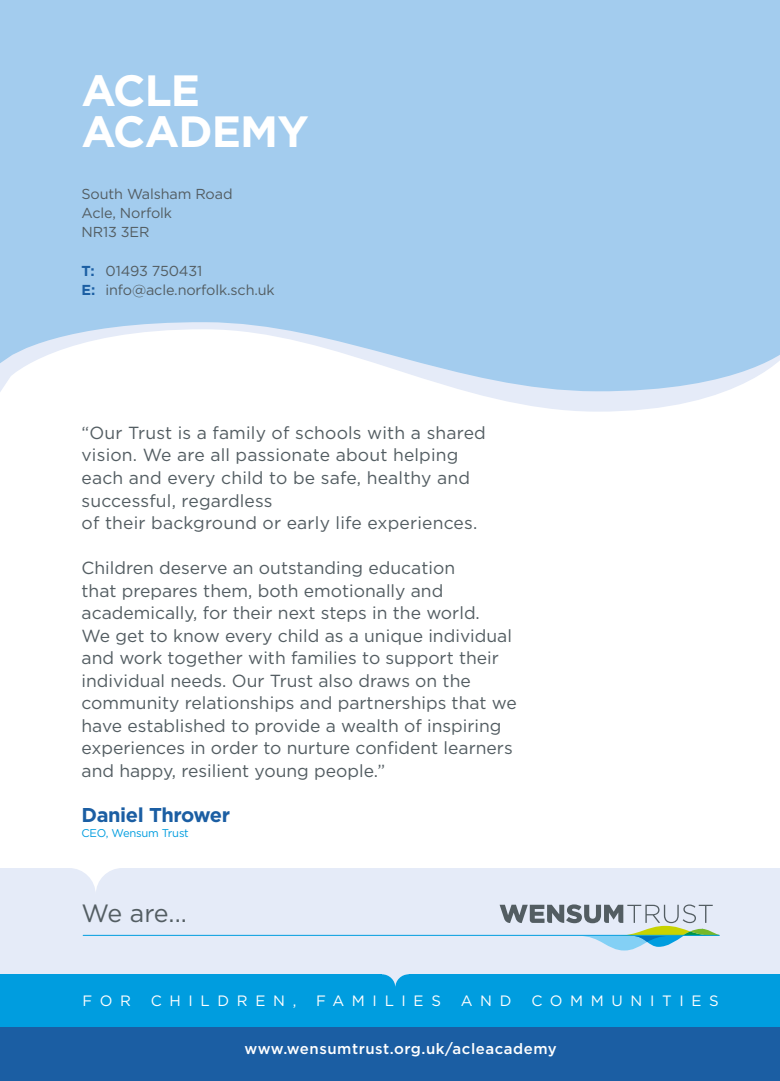
<style>
.page{position:relative;width:780px;height:1081px;background:#fff}
.page>*{position:absolute;margin:0;border:0;box-sizing:border-box;transform-origin:0 0}
.t1{font:700 43.75px/41.2px "Gotham";letter-spacing:-.02em;color:#fff}
.t2{font:25px "Gotham";color:#535d62}
.t3{font:700 20px "Gotham";letter-spacing:-.02em;color:#1b5ea3}
.t4{font:17.5px/22.5px "Gotham";color:#535d62}
.t5{font:500 15px "Gotham";letter-spacing:.035em;color:#fff}
.t6{font:15px "Gotham";letter-spacing:.51em;color:#fff}
.t7{font:14.38px/19.2px "Gotham";letter-spacing:-.01em;color:#535d62}
.t8{font:11.25px "Gotham";letter-spacing:-.02em;color:#009ddf}
.s1{font-weight:700;color:#1b5ea3}
</style>
<div class="page">
<svg style="left:470px;top:392px;width:252px;height:20px;fill:#e5ebf8"></svg>
<div style="left:0;top:0;width:780px;height:287px;background:#a3ccee"></div>
<svg style="left:0;top:287px;width:780px;height:105px;fill:#a3ccee"></svg>
<div style="left:0;top:868px;width:780px;height:106px;background:#e5ebf8"></div>
<div style="left:0;top:974px;width:780px;height:53px;background:#009ddf"></div>
<svg style="left:499px;top:904px;width:220px;height:46px"></svg>
<hr style="left:83px;top:935px;width:636px;height:1px;background:#009ddf">
<div style="left:0;top:1027px;width:780px;height:54px;background:#1b5ea3"></div>
<svg style="left:382px;top:974px;width:26px;height:13px"></svg>
<svg style="left:73px;top:868px;width:45px;height:23px"></svg>
<h1 class="t1" style="left:81px;top:69px;width:229px">ACLE<br>ACADEMY</h1>
<p class="t7" style="left:81px;top:184px;width:152px">South Walsham Road<br>Acle, Norfolk<br>NR13 3ER</p>
<p class="t7" style="left:81px;top:261px;width:195px"><span class="s1">T:</span> 01493 750431<br><span class="s1">E:</span> info@acle.norfolk.sch.uk</p>
<p class="t4" style="left:81px;top:421px;width:406px">“Our Trust is a family of schools with a shared vision. We are all passionate about helping each and every child to be safe, healthy and successful, regardless<br>of their background or early life experiences.</p>
<p class="t4" style="left:81px;top:556px;width:437px">Children deserve an outstanding education<br>that prepares them, both emotionally and academically, for their next steps in the world.<br>We get to know every child as a unique individual and work together with families to support their individual needs. Our Trust also draws on the community relationships and partnerships that we have established to provide a wealth of inspiring experiences in order to nurture confident learners and happy, resilient young people.”</p>
<p class="t3" style="left:81px;top:801px;width:150px">Daniel Thrower</p>
<p class="t8" style="left:81px;top:825px;width:109px">CEO, Wensum Trust</p>
<h2 class="t2" style="left:81px;top:897px;width:107px">We are...</h2>
<p class="t6" style="left:82px;top:991px;width:50px">FOR</p>
<p class="t6" style="left:151px;top:991px;width:147px">CHILDREN,</p>
<p class="t6" style="left:316px;top:991px;width:126px">FAMILIES</p>
<p class="t6" style="left:460px;top:991px;width:52px">AND</p>
<p class="t6" style="left:531px;top:991px;width:189px">COMMUNITIES</p>
<p class="t5" style="left:244px;top:1038px;width:314px">www.wensumtrust.org.uk/acleacademy</p>
</div>
